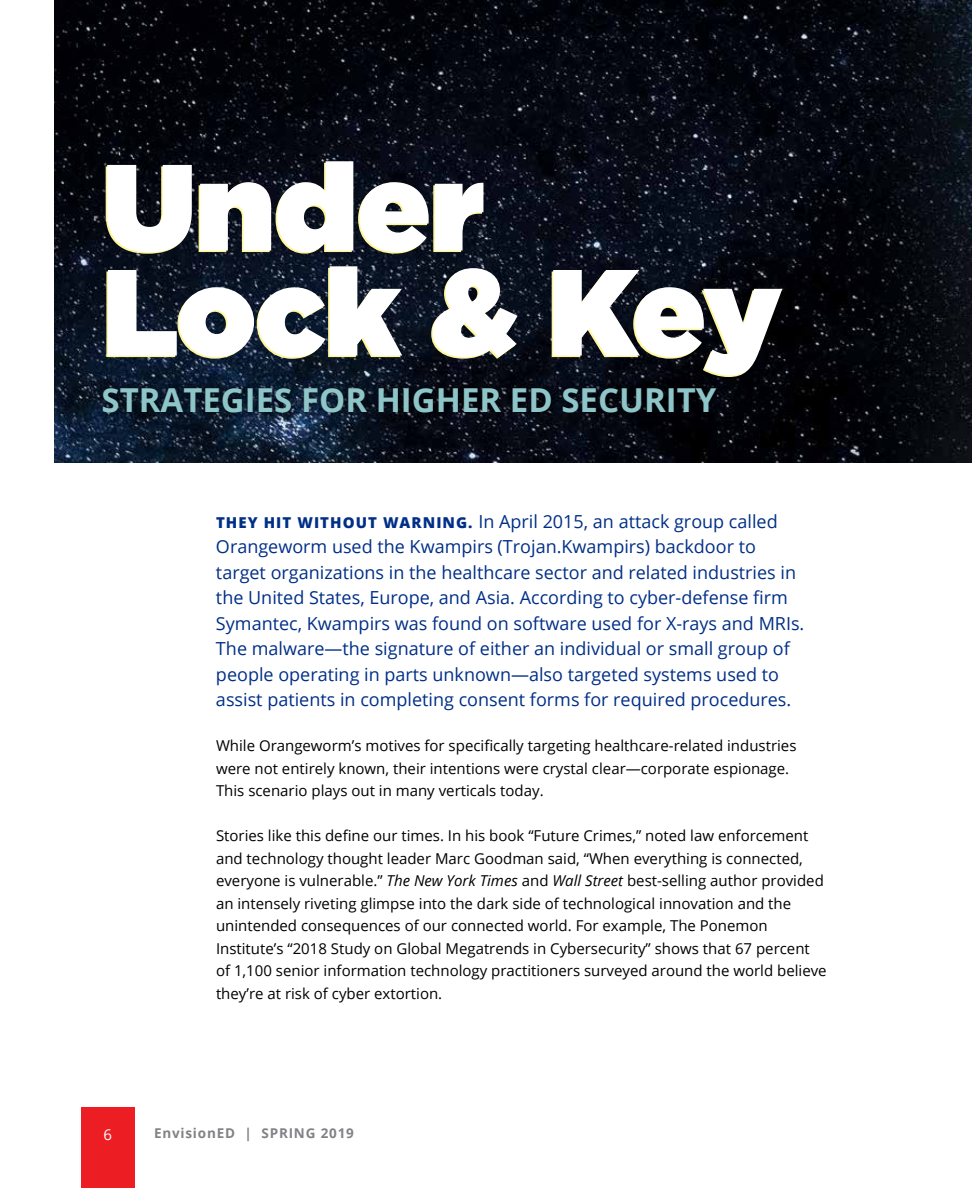
<style>
.page{position:relative;width:972px;height:1188px;background:#fff}
.page>*{position:absolute;margin:0;border:0;box-sizing:border-box;transform-origin:0 0}
.t1{font:900 122.25px/105px "Gotham";color:#fff}
.t2{font:700 33px "Open Sans";color:#8ec5c9}
.t3{font:18px/25.5px "Open Sans";color:#002f87}
.t4{font:15px/22.5px "Open Sans";color:#000}
.t5{font:15px "Open Sans";color:#fff}
.t6{font:700 13.5px "Open Sans";letter-spacing:.06em;color:#808285}
.s1{font-weight:800;font-size:15px}
.s2{font-style:italic}
</style>
<div class="page">
<img style="left:54px;top:0;width:918px;height:463px">
<div style="left:81px;top:1107px;width:54px;height:81px;background:#ed1d24"></div>
<div style="left:95px;top:380px;width:629px;height:40px;background:#000;opacity:.75"></div>
<h1 class="t1" style="left:103px;top:153px;width:681px">Under<br>Lock &amp; Key</h1>
<h2 class="t2" style="left:102px;top:377px;width:616px">STRATEGIES FOR HIGHER ED SECURITY</h2>
<p class="t3" style="left:216px;top:508px;width:590px"><span class="s1">THEY HIT WITHOUT WARNING.</span> In April 2015, an attack group called Orangeworm used the Kwampirs (Trojan.Kwampirs) backdoor to target organizations in the healthcare sector and related industries in the United States, Europe, and Asia. According to cyber-defense firm Symantec, Kwampirs was found on software used for X-rays and MRIs.<br>The malware—the signature of either an individual or small group of people operating in parts unknown—also targeted systems used to assist patients in completing consent forms for required procedures.</p>
<p class="t4" style="left:216px;top:734px;width:582px">While Orangeworm’s motives for specifically targeting healthcare-related industries were not entirely known, their intentions were crystal clear—corporate espionage.<br>This scenario plays out in many verticals today.</p>
<p class="t4" style="left:216px;top:824px;width:612px">Stories like this define our times. In his book “Future Crimes,” noted law enforcement and technology thought leader Marc Goodman said, “When everything is connected, everyone is vulnerable.” <span class="s2">The New York Times</span> and <span class="s2">Wall Street</span> best-selling author provided an intensely riveting glimpse into the dark side of technological innovation and the unintended consequences of our connected world. For example, The Ponemon Institute’s “2018 Study on Global Megatrends in Cybersecurity” shows that 67 percent of 1,100 senior information technology practitioners surveyed around the world believe they’re at risk of cyber extortion.</p>
<p class="t5" style="left:103px;top:1124px;width:10px">6</p>
<p class="t6" style="left:154px;top:1124px;width:201px">EnvisionED | SPRING 2019</p>
</div>
